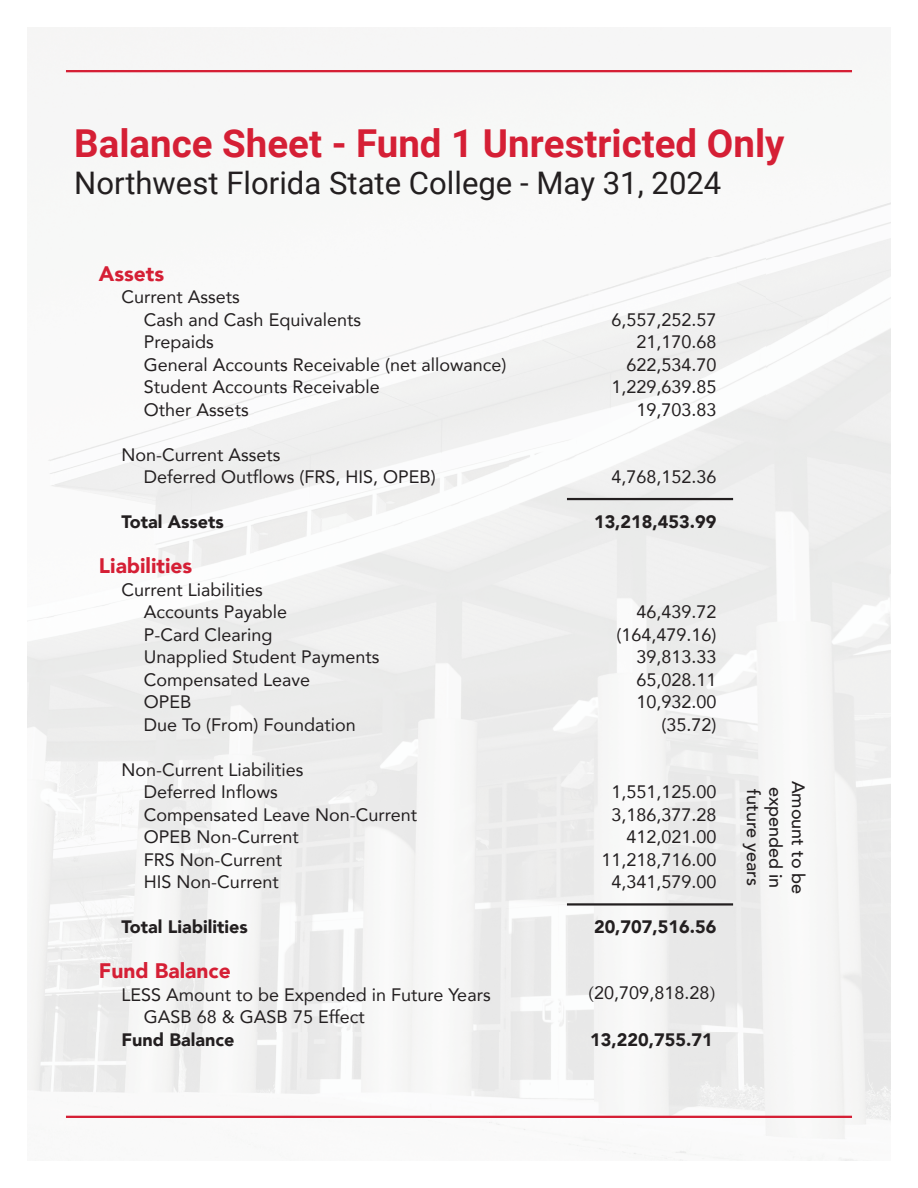
<style>
.page{position:relative;width:918px;height:1188px;background:#fff}
.page>*{position:absolute;margin:0;border:0;box-sizing:border-box;transform-origin:0 0}
.t1{font:700 38.55px "Roboto";color:#d51f35}
.t2{font:31.05px "Roboto";color:#231f20}
.t3{font:900 21px "Avenir";color:#d51f35}
.t4{font:18px/22.5px "Avenir";color:#231f20}
.t5{font:900 18px "Avenir";color:#231f20}
.t6{font:500 18px "Avenir";color:#231f20}
.s1{font-family:"Minion Pro"}
</style>
<div class="page">
<hr style="left:567px;top:903px;width:166px;height:3px;background:#231f20">
<hr style="left:567px;top:498px;width:166px;height:2px;background:#231f20">
<hr style="left:66px;top:1116px;width:786px;height:2px;background:#d51f35">
<hr style="left:66px;top:70px;width:786px;height:2px;background:#d51f35">
<h1 class="t1" style="left:74px;top:116px;width:712px">Balance Sheet - Fund 1 Unrestricted Only</h1>
<h2 class="t2" style="left:74px;top:161px;width:649px">Northwest Florida State College - May 31, 2024</h2>
<p class="t3" style="left:99px;top:256px;width:67px">Assets</p>
<p class="t4" style="left:144px;top:285px;width:364px;text-indent:-22px">Current Assets<br>Cash and Cash Equivalents<br>Prepaids<br>General Accounts Receivable (net allowance)<br>Student Accounts Receivable<br>Other Assets</p>
<p class="t4" style="left:144px;top:443px;width:293px;text-indent:-22px">Non-Current Assets<br>Deferred Outflows (FRS, HIS, OPEB)</p>
<p class="t5" style="left:121px;top:507px;width:104px">Total Assets</p>
<p class="t3" style="left:99px;top:548px;width:95px">Liabilities</p>
<p class="t4" style="left:144px;top:578px;width:237px;text-indent:-22px">Current Liabilities<br>Accounts Payable<br>P-Card Clearing<br>Unapplied Student Payments<br>Compensated Leave<br>OPEB<br>Due To (From) Foundation</p>
<p class="t4" style="left:144px;top:758px;width:275px;text-indent:-22px">Non-Current Liabilities<br>Deferred Inflows<br>Compensated Leave Non-Current<br>OPEB Non-Current<br>FRS Non-Current<br>HIS Non-Current</p>
<p class="t5" style="left:121px;top:912px;width:128px">Total Liabilities</p>
<p class="t3" style="left:99px;top:953px;width:133px">Fund Balance</p>
<p class="t4" style="left:144px;top:983px;width:348px;text-indent:-22px">LESS Amount to be Expended in Future Years<br>GASB 68 &amp; GASB 75 Effect</p>
<p class="t5" style="left:121px;top:1024px;width:115px">Fund Balance</p>
<p class="t4" style="left:611px;top:308px;width:107px;text-align:right">6,557,252.57<br>21,170.68<br>622,534.70<br>1,229,639.85<br>19,703.83</p>
<p class="t4" style="left:611px;top:465px;width:107px">4,768,152.36</p>
<p class="t5" style="left:594px;top:507px;width:124px">13,218,453.99</p>
<p class="t4" style="left:616px;top:600px;width:102px;text-align:right">46,439.72 (164,479.16)<br>39,813.33<br>65,028.11<br>10,932.00 (35.72)</p>
<p class="t4" style="left:601px;top:780px;width:117px;text-align:right">1,551,125.00<br>3,186,377.28<br>412,021.00<br>11,218,716.00<br>4,341,579.00</p>
<p class="t5" style="left:594px;top:912px;width:124px">20,707,516.56</p>
<p class="t4" style="left:588px;top:981px;width:129px"><span class="s1">(</span>20,709,818.28<span class="s1">)</span></p>
<p class="t5" style="left:590px;top:1024px;width:124px">13,220,755.71</p>
<p class="t6" style="left:769px;top:789px;width:99px;rotate:90deg">future years</p>
<p class="t6" style="left:791px;top:787px;width:103px;rotate:90deg">expended in</p>
<p class="t6" style="left:814px;top:781px;width:115px;rotate:90deg">Amount to be</p>
</div>
